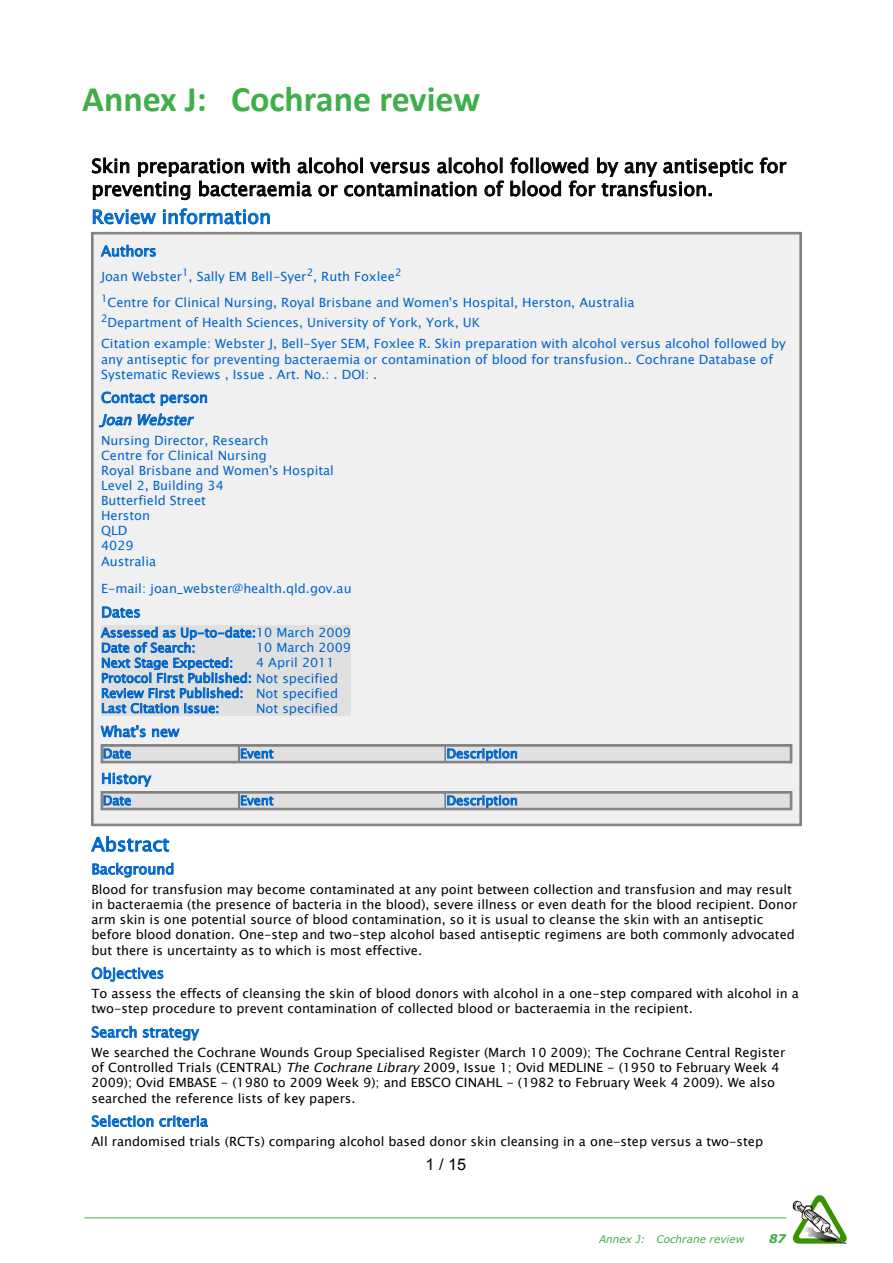
<style>
.page{position:relative;width:893px;height:1263px;background:#fff}
.page>*{position:absolute;margin:0;border:0;box-sizing:border-box;transform-origin:0 0}
.Heading_1{font:700 36px "Calibri";color:#40ae49}
.t1{font:19.05px/23.1px "PD4 ML Lucida Sans Unicode";color:#000}
.t2{font:19.05px "PD4 ML Lucida Sans Unicode";color:#06c}
.t3{font:16.05px "Arial";color:#000}
.t4{font:14.25px/22.2px "PD4 ML Lucida Sans Unicode";color:#06c}
.t5{font:12.75px/15.1px "PD4 ML Lucida Sans Unicode";color:#000}
.t6{font:12.75px/15.1px "PD4 ML Lucida Sans Unicode";color:#06c}
.t7{font:italic 700 12px "Verdana";color:#40ae49}
.t8{font:italic 10.5px "Verdana";color:#40ae49}
.s1{font-style:italic}
</style>
<div class="page">
<hr style="left:85px;top:1217px;width:701px;height:1px;background:#40ae49">
<img style="left:793px;top:1195px;width:54px;height:49px">
<svg style="left:760px;top:157px;width:26px;height:16px"></svg>
<svg style="left:92px;top:158px;width:412px;height:42px"></svg>
<svg style="left:510px;top:157px;width:243px;height:39px"></svg>
<svg style="left:93px;top:210px;width:63px;height:14px"></svg>
<svg style="left:163px;top:208px;width:107px;height:16px"></svg>
<svg style="left:91px;top:231px;width:711px;height:596px"></svg>
<svg style="left:91px;top:836px;width:78px;height:16px"></svg>
<svg style="left:93px;top:863px;width:80px;height:14px"></svg>
<svg style="left:92px;top:967px;width:71px;height:14px"></svg>
<svg style="left:92px;top:1026px;width:44px;height:12px"></svg>
<svg style="left:143px;top:1028px;width:56px;height:12px"></svg>
<svg style="left:92px;top:1115px;width:61px;height:12px"></svg>
<svg style="left:159px;top:1116px;width:49px;height:11px"></svg>
<p class="Heading_1" style="left:82px;top:77px;width:400px">Annex J: Cochrane review</p>
<p class="t1" style="left:91px;top:154px;width:696px">Skin preparation with alcohol versus alcohol followed by any antiseptic for preventing bacteraemia or contamination of blood for transfusion.</p>
<p class="t2" style="left:91px;top:202px;width:181px">Review information</p>
<p class="t4" style="left:101px;top:240px;width:57px">Authors</p>
<p class="t6" style="left:101px;top:263px;width:535px;line-height:26.2px">Joan Webster<sup>1</sup>, Sally EM Bell-Syer<sup>2</sup>, Ruth Foxlee<sup>2<br>1</sup>Centre for Clinical Nursing, Royal Brisbane and Women's Hospital, Herston, Australia</p>
<p class="t6" style="left:101px;top:312px;width:686px;line-height:21.5px"><sup>2</sup>Department of Health Sciences, University of York, York, UK<br>Citation example: Webster J, Bell-Syer SEM, Foxlee R. Skin preparation with alcohol versus alcohol followed by</p>
<p class="t6" style="left:101px;top:351px;width:673px">any antiseptic for preventing bacteraemia or contamination of blood for transfusion.. Cochrane Database of<br>Systematic Reviews , Issue . Art. No.: . DOI: .</p>
<p class="t4" style="left:101px;top:386px;width:108px">Contact person<br><span class="s1">Joan Webster</span></p>
<p class="t6" style="left:101px;top:433px;width:234px">Nursing Director, Research<br>Centre for Clinical Nursing<br>Royal Brisbane and Women's Hospital<br>Level 2, Building 34<br>Butterfield Street<br>Herston<br>QLD<br>4029<br>Australia</p>
<p class="t6" style="left:101px;top:581px;width:252px">E-mail: joan_webster@health.qld.gov.au</p>
<p class="t4" style="left:101px;top:601px;width:41px">Dates</p>
<p class="t6" style="left:101px;top:625px;width:251px">Assessed as Up-to-date:10 March 2009<br>Date of Search:</p>
<p class="t6" style="left:256px;top:640px;width:96px">10 March 2009</p>
<p class="t6" style="left:101px;top:655px;width:134px">Next Stage Expected:</p>
<p class="t6" style="left:101px;top:655px;width:238px;text-indent:155px">4 April 2011<br>Protocol First Published: Not specified<br>Review First Published: Not specified<br>Last Citation Issue:</p>
<p class="t6" style="left:256px;top:701px;width:83px">Not specified</p>
<p class="t4" style="left:101px;top:720px;width:80px">What's new</p>
<p class="t6" style="left:103px;top:746px;width:30px">Date</p>
<p class="t6" style="left:240px;top:746px;width:35px">Event</p>
<p class="t6" style="left:446px;top:746px;width:73px">Description</p>
<p class="t4" style="left:101px;top:767px;width:51px">History</p>
<p class="t6" style="left:103px;top:793px;width:30px">Date</p>
<p class="t6" style="left:240px;top:793px;width:35px">Event</p>
<p class="t6" style="left:446px;top:793px;width:73px">Description</p>
<p class="t2" style="left:91px;top:829px;width:80px">Abstract</p>
<p class="t4" style="left:91px;top:858px;width:84px">Background</p>
<p class="t5" style="left:91px;top:882px;width:707px">Blood for transfusion may become contaminated at any point between collection and transfusion and may result in bacteraemia (the presence of bacteria in the blood), severe illness or even death for the blood recipient. Donor arm skin is one potential source of blood contamination, so it is usual to cleanse the skin with an antiseptic before blood donation. One-step and two-step alcohol based antiseptic regimens are both commonly advocated but there is uncertainty as to which is most effective.</p>
<p class="t4" style="left:91px;top:962px;width:74px">Objectives</p>
<p class="t5" style="left:91px;top:986px;width:709px">To assess the effects of cleansing the skin of blood donors with alcohol in a one-step compared with alcohol in a two-step procedure to prevent contamination of collected blood or bacteraemia in the recipient.</p>
<p class="t4" style="left:91px;top:1021px;width:109px">Search strategy</p>
<p class="t5" style="left:91px;top:1045px;width:695px">We searched the Cochrane Wounds Group Specialised Register (March 10 2009); The Cochrane Central Register of Controlled Trials (CENTRAL) <span class="s1">TheCochraneLibrary</span>2009, Issue 1; Ovid MEDLINE - (1950 to February Week 4<br>2009); Ovid EMBASE - (1980 to 2009 Week 9); and EBSCO CINAHL - (1982 to February Week 4 2009). We also searched the reference lists of key papers.</p>
<p class="t4" style="left:91px;top:1110px;width:118px">Selection criteria</p>
<p class="t5" style="left:91px;top:1134px;width:673px">All randomised trials (RCTs) comparing alcohol based donor skin cleansing in a one-step versus a two-step</p>
<p class="t3" style="left:426px;top:1153px;width:42px">1 / 15</p>
<p class="t8" style="left:599px;top:1233px;width:147px">Annex J: Cochrane review</p>
<p class="t7" style="left:769px;top:1231px;width:19px">87</p>
</div>
